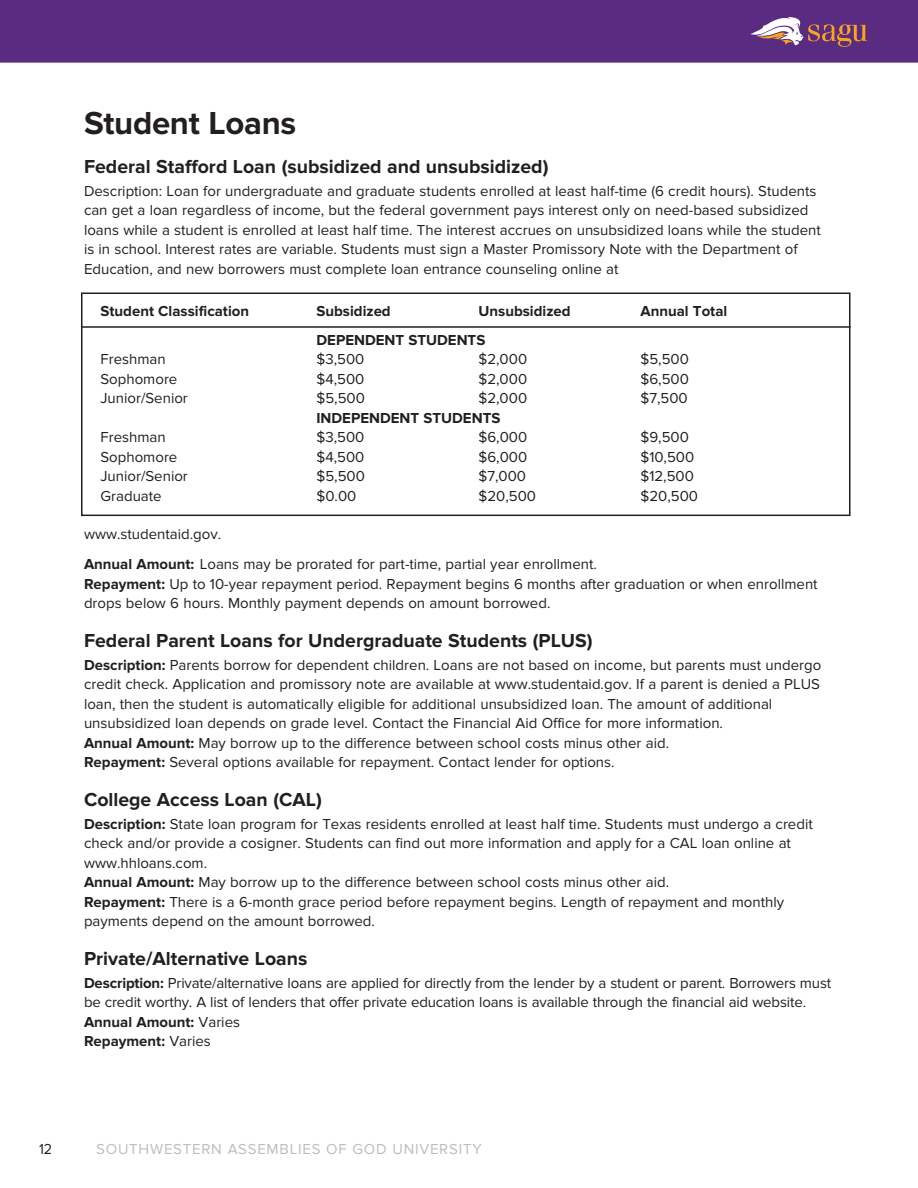
<style>
.page{position:relative;width:918px;height:1188px;background:#fff}
.page>*{position:absolute;margin:0;border:0;box-sizing:border-box;transform-origin:0 0}
.New_Style_Sheet_7{font:700 33px "Proxima Nova";letter-spacing:-.01em;color:#231f20}
.New_Style_Sheet_7-2{font:700 19.5px "Proxima Nova";color:#231f20}
.New_Style_Sheet_7-3{font:15px/19.5px "Proxima Nova";color:#231f20}
.New_Style_Sheet_7-4{font:700 15px "Proxima Nova";color:#231f20}
.t1{font:15px "Proxima Nova";letter-spacing:.05em;color:#bcbdc0}
.New_Style_Sheet_7-5{font:15px "Proxima Nova";color:#231f20;scale:.95 1}
.s1{font-weight:700}
.s2{font-weight:400}
</style>
<div class="page">
<div style="left:0;top:0;width:918px;height:63px;background:#592c82"></div>
<svg style="left:748px;top:16px;width:119px;height:31px;background:#8a5f88"></svg>
<div style="left:81px;top:292px;width:769px;height:224px;border:2px solid #231f20"></div>
<hr style="left:81px;top:326px;width:769px;height:2px;background:#231f20">
<p class="New_Style_Sheet_7" style="left:84px;top:104px;width:214px">Student Loans</p>
<p class="New_Style_Sheet_7-2" style="left:84px;top:156px;width:466px">Federal Stafford Loan (subsidized and unsubsidized)</p>
<p class="New_Style_Sheet_7-3" style="left:84px;top:181px;width:738px">Description: Loan for undergraduate and graduate students enrolled at least half-time (6 credit hours). Students can get a loan regardless of income, but the federal government pays interest only on need-based subsidized loans while a student is enrolled at least half time. The interest accrues on unsubsidized loans while the student is in school. Interest rates are variable. Students must sign a Master Promissory Note with the Department of Education, and new borrowers must complete loan entrance counseling online at</p>
<p class="New_Style_Sheet_7-4" style="left:100px;top:303px;width:150px">Student Classification</p>
<p class="New_Style_Sheet_7-4" style="left:316px;top:303px;width:76px">Subsidized</p>
<p class="New_Style_Sheet_7-4" style="left:478px;top:303px;width:94px">Unsubsidized</p>
<p class="New_Style_Sheet_7-4" style="left:640px;top:303px;width:88px">Annual Total</p>
<p class="New_Style_Sheet_7-4" style="left:316px;top:331px;width:170px">DEPENDENT STUDENTS</p>
<p class="New_Style_Sheet_7-3" style="left:100px;top:350px;width:67px">Freshman</p>
<p class="New_Style_Sheet_7-3" style="left:316px;top:350px;width:49px">$3,500</p>
<p class="New_Style_Sheet_7-3" style="left:478px;top:350px;width:50px">$2,000</p>
<p class="New_Style_Sheet_7-3" style="left:640px;top:350px;width:50px">$5,500</p>
<p class="New_Style_Sheet_7-3" style="left:100px;top:369px;width:78px">Sophomore</p>
<p class="New_Style_Sheet_7-3" style="left:316px;top:369px;width:49px">$4,500</p>
<p class="New_Style_Sheet_7-3" style="left:478px;top:369px;width:50px">$2,000</p>
<p class="New_Style_Sheet_7-3" style="left:640px;top:369px;width:50px">$6,500</p>
<p class="New_Style_Sheet_7-3" style="left:100px;top:389px;width:89px">Junior/Senior</p>
<p class="New_Style_Sheet_7-3" style="left:316px;top:389px;width:50px">$5,500</p>
<p class="New_Style_Sheet_7-3" style="left:478px;top:389px;width:50px">$2,000</p>
<p class="New_Style_Sheet_7-3" style="left:640px;top:389px;width:49px">$7,500</p>
<p class="New_Style_Sheet_7-4" style="left:316px;top:409px;width:185px">INDEPENDENT STUDENTS</p>
<p class="New_Style_Sheet_7-3" style="left:100px;top:428px;width:67px">Freshman</p>
<p class="New_Style_Sheet_7-3" style="left:316px;top:428px;width:49px">$3,500</p>
<p class="New_Style_Sheet_7-3" style="left:478px;top:428px;width:50px">$6,000</p>
<p class="New_Style_Sheet_7-3" style="left:640px;top:428px;width:50px">$9,500</p>
<p class="New_Style_Sheet_7-3" style="left:100px;top:447px;width:78px">Sophomore</p>
<p class="New_Style_Sheet_7-3" style="left:316px;top:447px;width:49px">$4,500</p>
<p class="New_Style_Sheet_7-3" style="left:478px;top:447px;width:50px">$6,000</p>
<p class="New_Style_Sheet_7-3" style="left:640px;top:447px;width:55px">$10,500</p>
<p class="New_Style_Sheet_7-3" style="left:100px;top:467px;width:89px">Junior/Senior</p>
<p class="New_Style_Sheet_7-3" style="left:316px;top:467px;width:50px">$5,500</p>
<p class="New_Style_Sheet_7-3" style="left:478px;top:467px;width:49px">$7,000</p>
<p class="New_Style_Sheet_7-3" style="left:640px;top:467px;width:55px">$12,500</p>
<p class="New_Style_Sheet_7-3" style="left:100px;top:486px;width:63px">Graduate</p>
<p class="New_Style_Sheet_7-3" style="left:316px;top:486px;width:41px">$0.00</p>
<p class="New_Style_Sheet_7-3" style="left:478px;top:486px;width:59px">$20,500</p>
<p class="New_Style_Sheet_7-3" style="left:640px;top:486px;width:59px">$20,500</p>
<p class="New_Style_Sheet_7-3" style="left:84px;top:525px;width:139px">www.studentaid.gov.</p>
<p class="New_Style_Sheet_7-3" style="left:84px;top:555px;width:514px"><span class="s1">Annual Amount:</span> Loans may be prorated for part-time, partial year enrollment.</p>
<p class="New_Style_Sheet_7-3" style="left:84px;top:574px;width:735px"><span class="s1">Repayment:</span> Up to 10-year repayment period. Repayment begins 6 months after graduation or when enrollment drops below 6 hours. Monthly payment depends on amount borrowed.</p>
<p class="New_Style_Sheet_7-2" style="left:84px;top:630px;width:510px">Federal Parent Loans for Undergraduate Students (PLUS)</p>
<p class="New_Style_Sheet_7-3" style="left:84px;top:655px;width:739px"><span class="s1">Description:</span> Parents borrow for dependent children. Loans are not based on income, but parents must undergo credit check. Application and promissory note are available at www.studentaid.gov. If a parent is denied a PLUS loan, then the student is automatically eligible for additional unsubsidized loan. The amount of additional unsubsidized loan depends on grade level. Contact the Financial Aid Office for more information.</p>
<p class="New_Style_Sheet_7-3" style="left:84px;top:733px;width:587px"><span class="s1">Annual Amount:</span> May borrow up to the difference between school costs minus other aid.</p>
<p class="New_Style_Sheet_7-3" style="left:84px;top:753px;width:532px"><span class="s1">Repayment:</span> Several options available for repayment. Contact lender for options.</p>
<p class="New_Style_Sheet_7-2" style="left:84px;top:789px;width:239px">College Access Loan (CAL)</p>
<p class="New_Style_Sheet_7-3" style="left:84px;top:814px;width:730px"><span class="s1">Description:</span> State loan program for Texas residents enrolled at least half time. Students must undergo a credit check and/or provide a cosigner. Students can find out more information and apply for a CAL loan online at www.hhloans.com.</p>
<p class="New_Style_Sheet_7-3" style="left:84px;top:873px;width:587px"><span class="s1">Annual Amount:</span> May borrow up to the difference between school costs minus other aid.</p>
<p class="New_Style_Sheet_7-3" style="left:84px;top:892px;width:702px"><span class="s1">Repayment:</span> There is a 6-month grace period before repayment begins. Length of repayment and monthly payments depend on the amount borrowed.</p>
<p class="New_Style_Sheet_7-2" style="left:84px;top:948px;width:225px">Private/Alternative Loans</p>
<p class="New_Style_Sheet_7-3" style="left:84px;top:973px;width:749px"><span class="s1">Description:</span> Private/alternative loans are applied for directly from the lender by a student or parent. Borrowers must be credit worthy. A list of lenders that offer private education loans is available through the financial aid website.</p>
<p class="New_Style_Sheet_7-4" style="left:84px;top:1013px;width:158px">Annual Amount: <span class="s2">Varies</span></p>
<p class="New_Style_Sheet_7-4" style="left:84px;top:1033px;width:128px">Repayment: <span class="s2">Varies</span></p>
<p class="New_Style_Sheet_7-5" style="left:39px;top:1141px;width:15px">12</p>
<p class="t1" style="left:96px;top:1140px;width:387px">SOUTHWESTERN ASSEMBLIES OF GOD UNIVERSITY</p>
</div>
